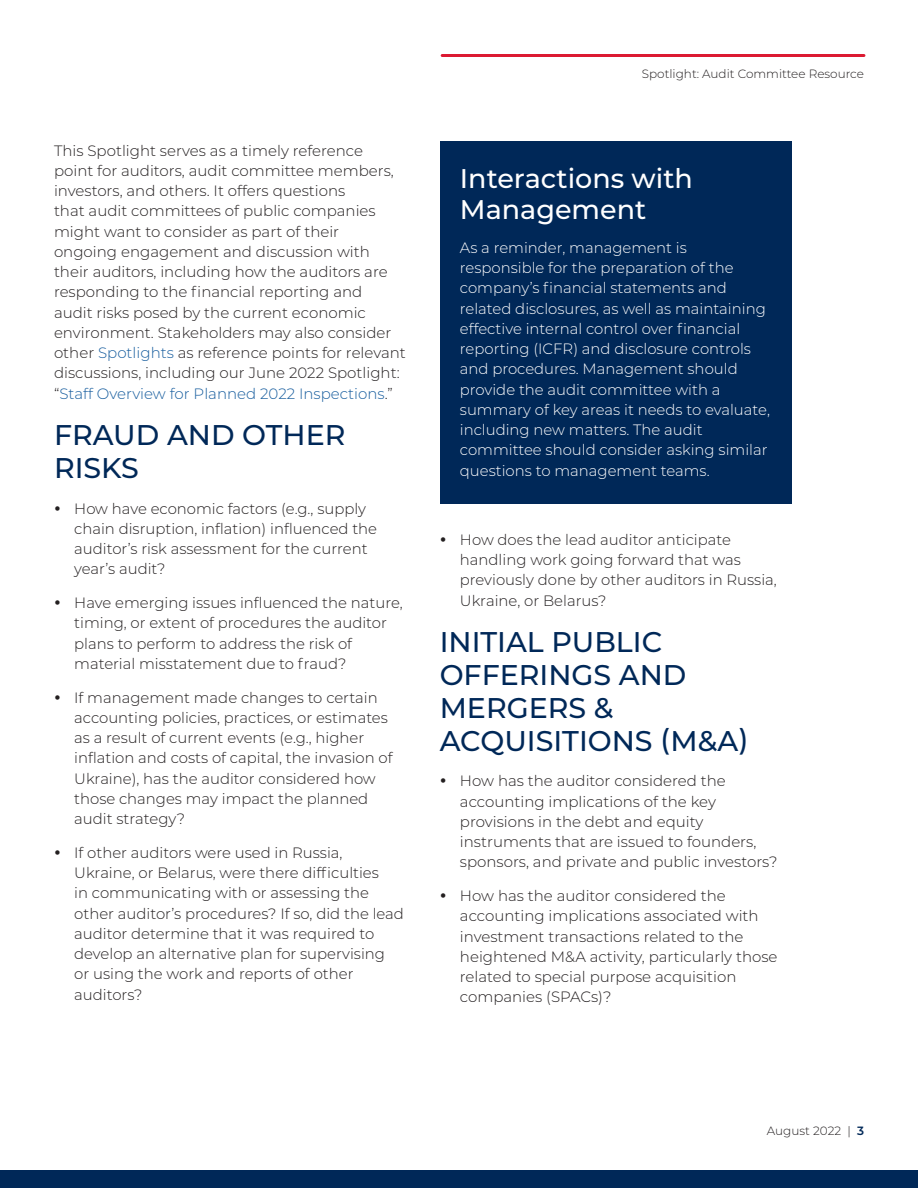
<style>
.page{position:relative;width:918px;height:1188px;background:#fff}
.page>*{position:absolute;margin:0;border:0;box-sizing:border-box;transform-origin:0 0}
.Header_1{font:500 28.5px/33px "Montserrat";color:#002858}
.Call_Out_Header{font:500 27px/31.5px "Montserrat";color:#fff}
.Body_Copy{font:300 15px/20.2px "Montserrat";color:#231f20}
.Call_Out_Body_Copy{font:300 15px/20.2px "Montserrat";color:#fff}
.t1{font:300 12px "Montserrat";color:#231f20}
.s1{color:#175d9e}
.s2{font-weight:600;color:#002858}
</style>
<div class="page">
<hr style="left:442px;top:54px;width:422px;height:3px;background:#dc1a32">
<div style="left:0;top:1170px;width:918px;height:18px;background:#002858"></div>
<div style="left:440px;top:141px;width:352px;height:362px;background:#002858"></div>
<p class="Body_Copy" style="left:54px;top:140px;width:353px">This Spotlight serves as a timely reference point for auditors, audit committee members, investors, and others. It offers questions<br>that audit committees of public companies might want to consider as part of their ongoing engagement and discussion with their auditors, including how the auditors are responding to the financial reporting and<br>audit risks posed by the current economic environment. Stakeholders may also consider other <span class="s1">Spotlights</span> as reference points for relevant discussions, including our June 2022 Spotlight: “<span class="s1">Staff Overview for Planned 2022 Inspections</span>.”</p>
<p class="Header_1" style="left:54px;top:417px;width:293px">FRAUD AND OTHER<br>RISKS</p>
<p class="Body_Copy" style="left:74px;top:498px;width:304px">How have economic factors (e.g., supply chain disruption, inflation) influenced the auditor’s risk assessment for the current year’s audit?</p>
<p class="Body_Copy" style="left:74px;top:592px;width:330px">Have emerging issues influenced the nature, timing, or extent of procedures the auditor plans to perform to address the risk of material misstatement due to fraud?</p>
<p class="Body_Copy" style="left:74px;top:687px;width:320px">If management made changes to certain accounting policies, practices, or estimates as a result of current events (e.g., higher inflation and costs of capital, the invasion of Ukraine), has the auditor considered how those changes may impact the planned audit strategy?</p>
<p class="Body_Copy" style="left:74px;top:842px;width:331px">If other auditors were used in Russia, Ukraine, or Belarus, were there difficulties<br>in communicating with or assessing the other auditor’s procedures? If so, did the lead auditor determine that it was required to develop an alternative plan for supervising<br>or using the work and reports of other auditors?</p>
<p class="t1" style="left:642px;top:66px;width:224px">Spotlight: Audit Committee Resource</p>
<p class="Call_Out_Header" style="left:460px;top:161px;width:235px">Interactions with<br>Management</p>
<p class="Call_Out_Body_Copy" style="left:460px;top:237px;width:312px">As a reminder, management is responsible for the preparation of the company’s financial statements and related disclosures, as well as maintaining effective internal control over financial reporting (ICFR) and disclosure controls and procedures. Management should provide the audit committee with a summary of key areas it needs to evaluate, including new matters. The audit committee should consider asking similar questions to management teams.</p>
<p class="Body_Copy" style="left:460px;top:529px;width:318px">How does the lead auditor anticipate handling work going forward that was previously done by other auditors in Russia, Ukraine, or Belarus?</p>
<p class="Header_1" style="left:440px;top:624px;width:310px">INITIAL PUBLIC<br>OFFERINGS AND<br>MERGERS &amp;<br>ACQUISITIONS (M&amp;A)</p>
<p class="Body_Copy" style="left:460px;top:771px;width:319px">How has the auditor considered the accounting implications of the key provisions in the debt and equity instruments that are issued to founders, sponsors, and private and public investors?</p>
<p class="Body_Copy" style="left:460px;top:885px;width:319px">How has the auditor considered the accounting implications associated with investment transactions related to the heightened M&amp;A activity, particularly those related to special purpose acquisition companies (SPACs)?</p>
<p class="t1" style="left:767px;top:1123px;width:99px">August 2022 | <span class="s2">3</span></p>
</div>
